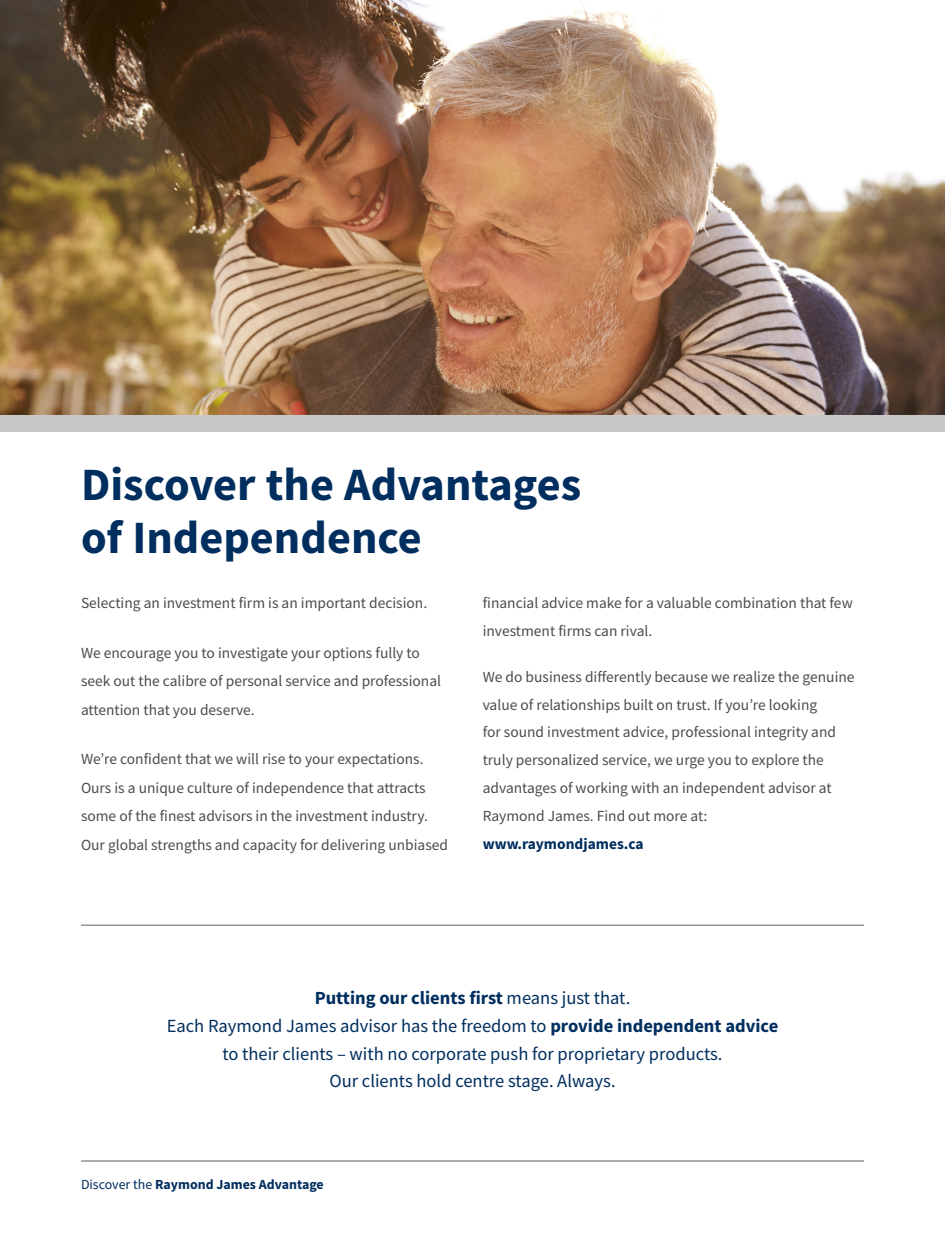
<style>
.page{position:relative;width:945px;height:1242px;background:#fff}
.page>*{position:absolute;margin:0;border:0;box-sizing:border-box;transform-origin:0 0}
.capTabs{font:700 46.35px/52.5px "Source Sans Pro";color:#002e5e}
.t1{font:18.6px/27.8px "Source Sans Pro";color:#002e5e;text-align:center}
.t2{font:15.45px/27.8px "Source Sans Pro";color:#4b4c4d}
.t3{font:700 13.95px "Source Sans Pro";color:#002e5e}
.s1{font-weight:700;color:#002e5e}
.s2{font-weight:700}
.s3{font-weight:400}
</style>
<div class="page">
<hr style="left:81px;top:1160px;width:783px;height:2px;background:#939598">
<img style="left:0;top:0;width:944px;height:415px">
<div style="left:0;top:415px;width:945px;height:17px;background:#c7c8ca"></div>
<hr style="left:944px;top:0;width:1px;height:1242px;background:#cce3e6">
<hr style="left:81px;top:924px;width:783px;height:2px;background:#939598">
<p class="capTabs" style="left:81px;top:458px;width:502px">Discover the Advantages of Independence</p>
<p class="t2" style="left:81px;top:589px;width:348px">Selecting an investment firm is an important decision.</p>
<p class="t2" style="left:81px;top:638px;width:362px;line-height:28.5px">We encourage you to investigate your options fully to seek out the calibre of personal service and professional attention that you deserve.</p>
<p class="t2" style="left:81px;top:745px;width:369px;line-height:28.5px">We’re confident that we will rise to your expectations.<br>Ours is a unique culture of independence that attracts some of the finest advisors in the investment industry.<br>Our global strengths and capacity for delivering unbiased</p>
<p class="t2" style="left:483px;top:589px;width:372px">financial advice make for a valuable combination that few investment firms can rival.</p>
<p class="t2" style="left:483px;top:663px;width:373px">We do business differently because we realize the genuine value of relationships built on trust. If you’re looking<br>for sound investment advice, professional integrity and truly personalized service, we urge you to explore the advantages of working with an independent advisor at Raymond James. Find out more at: <span class="s1">www.raymondjames.ca</span></p>
<p class="t1" style="left:167px;top:984px;width:613px"><span class="s2">Putting our clients first</span> means just that.<br>Each Raymond James advisor has the freedom to <span class="s2">provide independent advice</span></p>
<p class="t1" style="left:222px;top:1039px;width:502px">to their clients – with no corporate push for proprietary products.<br>Our clients hold centre stage. Always.</p>
<p class="t3" style="left:81px;top:1175px;width:244px"><span class="s3">Discover the</span> Raymond James Advantage</p>
</div>
